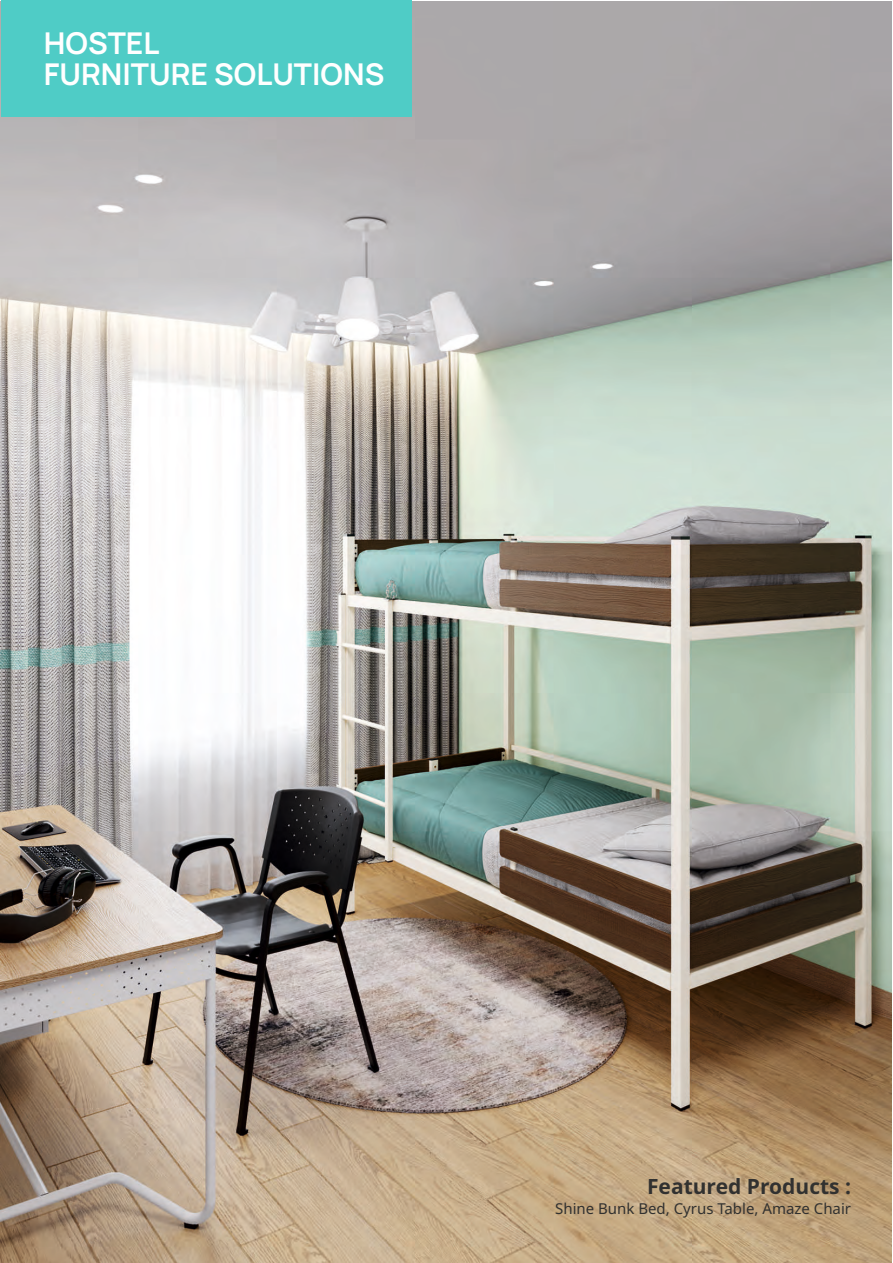
<style>
.page{position:relative;width:893px;height:1263px;background:#fff}
.page>*{position:absolute;margin:0;border:0;box-sizing:border-box;transform-origin:0 0}
.t1{font:700 30px/31px "Manrope";color:#fff}
.t2{font:700 21px "Noto Sans";color:#313130}
.t3{font:15px "Noto Sans";color:#313130}
</style>
<div class="page">
<img style="left:1px;top:1px;width:891px;height:1262px">
<div style="left:1px;top:0;width:410px;height:117px;background:#4fccc6"></div>
<p class="t1" style="left:44px;top:27px;width:342px">HOSTEL<br>FURNITURE SOLUTIONS</p>
<p class="t1" style="left:47px;top:42px;width:286px">HOSTEL FURNITURE</p>
<p class="t2" style="left:647px;top:1171px;width:205px">Featured Products :</p>
<p class="t3" style="left:555px;top:1198px;width:297px">Shine Bunk Bed, Cyrus Table, Amaze Chair</p>
</div>
